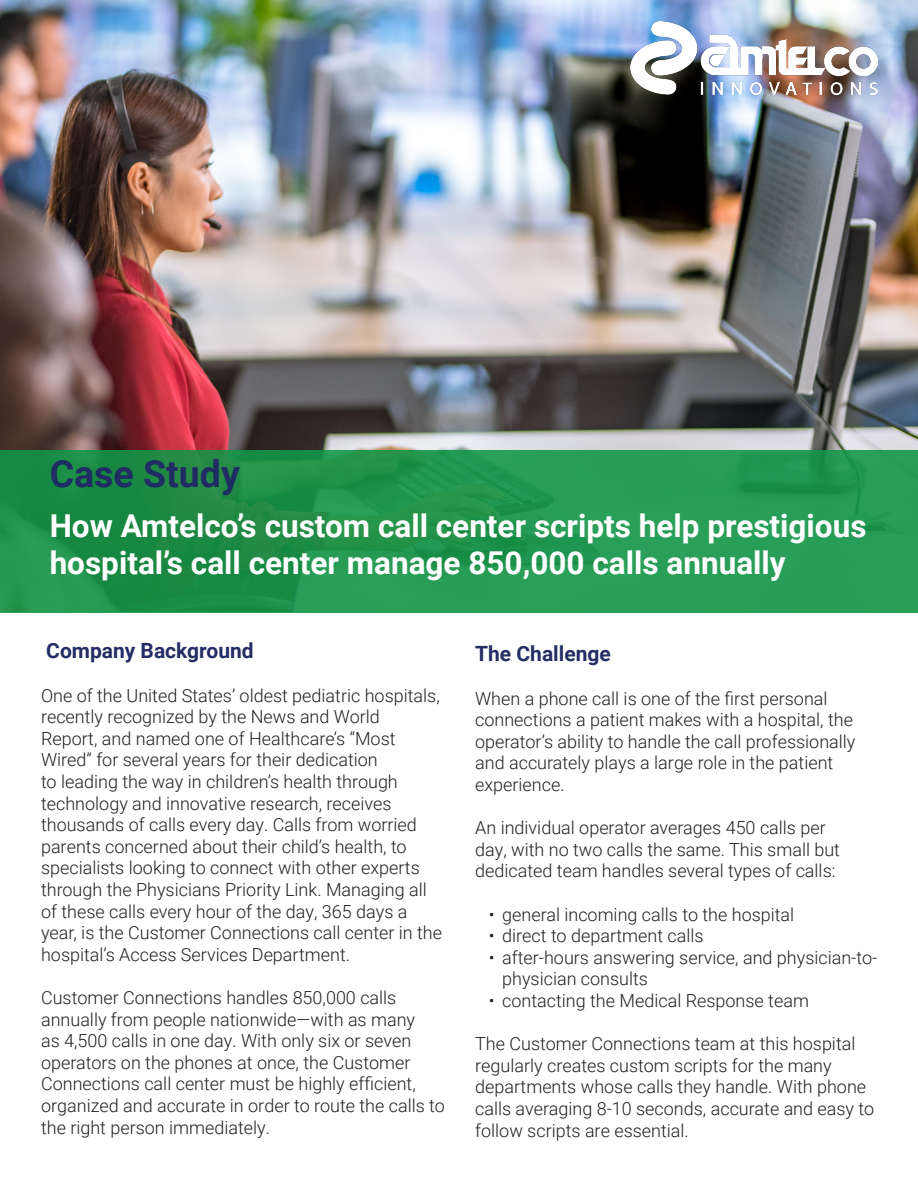
<style>
.page{position:relative;width:918px;height:1188px;background:#fff}
.page>*{position:absolute;margin:0;border:0;box-sizing:border-box;transform-origin:0 0}
.t1{font:700 37.5px "Roboto";color:#202c64}
.t2{font:700 31.5px/37.8px "Roboto";color:#fff}
.t3{font:700 21px "Roboto";color:#242d64}
.t4{font:300 18px/21.6px "Roboto";color:#231f20}
</style>
<div class="page">
<img style="left:0;top:0;width:918px;height:450px">
<svg style="left:0;top:450px;width:918px;height:163px;background:#22954f"></svg>
<img style="left:631px;top:22px;width:247px;height:72px">
<p class="t1" style="left:50px;top:448px;width:192px">Case Study</p>
<p class="t2" style="left:50px;top:505px;width:818px">How Amtelco’s custom call center scripts help prestigious hospital’s call center manage 850,000 calls annually</p>
<p class="t3" style="left:46px;top:636px;width:209px">Company Background</p>
<p class="t4" style="left:41px;top:684px;width:400px">One of the United States’ oldest pediatric hospitals, recently recognized by the News and World</p>
<p class="t4" style="left:41px;top:727px;width:356px">Report, and named one of Healthcare’s “Most</p>
<p class="t4" style="left:41px;top:748px;width:377px">Wired” for several years for their dedication<br>to leading the way in children’s health through technology and innovative research, receives thousands of calls every day. Calls from worried</p>
<p class="t4" style="left:41px;top:835px;width:403px">parents concerned about their child’s health, to specialists looking to connect with other experts through the Physicians Priority Link. Managing all of these calls every hour of the day, 365 days a year, is the Customer Connections call center in the hospital’s Access Services Department.</p>
<p class="t4" style="left:41px;top:986px;width:405px">Customer Connections handles 850,000 calls annually from people nationwide—with as many<br>as 4,500 calls in one day. With only six or seven operators on the phones at once, the Customer Connections call center must be highly efficient, organized and accurate in order to route the calls to the right person immediately.</p>
<p class="t3" style="left:475px;top:639px;width:137px">The Challenge</p>
<p class="t4" style="left:475px;top:687px;width:382px">When a phone call is one of the first personal connections a patient makes with a hospital, the operator’s ability to handle the call professionally and accurately plays a large role in the patient experience.</p>
<p class="t4" style="left:475px;top:816px;width:366px">An individual operator averages 450 calls per day, with no two calls the same. This small but dedicated team handles several types of calls:</p>
<p class="t4" style="left:489px;top:903px;width:307px">• general incoming calls to the hospital</p>
<p class="t4" style="left:489px;top:924px;width:216px">• direct to department calls</p>
<p class="t4" style="left:502px;top:946px;width:377px;text-indent:-14px">• after-hours answering service, and physician-to&shy;physician consults</p>
<p class="t4" style="left:489px;top:989px;width:322px">• contacting the Medical Response team</p>
<p class="t4" style="left:475px;top:1032px;width:401px">The Customer Connections team at this hospital regularly creates custom scripts for the many departments whose calls they handle. With phone calls averaging 8-10 seconds, accurate and easy to follow scripts are essential.</p>
</div>
